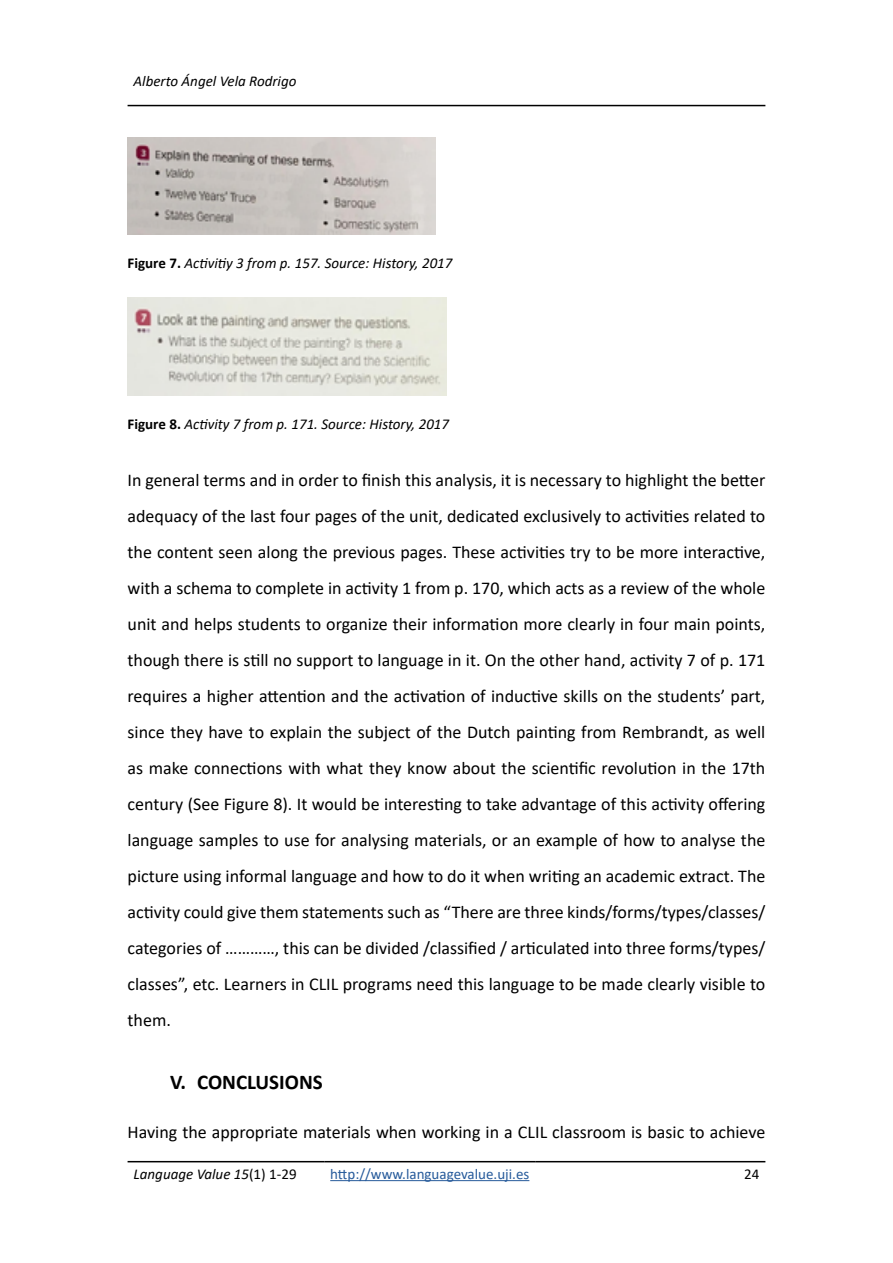
<style>
.page{position:relative;width:893px;height:1263px;background:#fff}
.page>*{position:absolute;margin:0;border:0;box-sizing:border-box;transform-origin:0 0}
.t1{font:700 21px "Calibri";color:#000}
.t2{font:18px/36px "Calibri";color:#000;text-align:justify}
.t3{font:italic 15px "Calibri";color:#000}
.t4{font:15px "Calibri";color:#275b9b}
.t5{font:15px "Calibri";color:#000}
.s1{font-weight:700;font-style:normal}
.s2{font-style:normal}
</style>
<div class="page">
<hr style="left:128px;top:105px;width:637px;height:1px;background:#000">
<hr style="left:128px;top:1161px;width:196px;height:1px;background:#000">
<hr style="left:324px;top:1161px;width:212px;height:1px;background:#000">
<hr style="left:536px;top:1161px;width:229px;height:1px;background:#000">
<hr style="left:330px;top:1180px;width:199px;height:1px;background:#275b9b">
<img style="left:128px;top:137px;width:307px;height:97px">
<img style="left:128px;top:298px;width:318px;height:97px">
<p class="t3" style="left:134px;top:71px;width:164px">Alberto Ángel Vela Rodrigo</p>
<p class="t3" style="left:128px;top:253px;width:326px"><span class="s1">Figure 7.</span> Activitiy 3 from p. 157. Source: History, 2017</p>
<p class="t3" style="left:128px;top:413px;width:323px"><span class="s1">Figure 8.</span> Activity 7 from p. 171. Source: History, 2017</p>
<p class="t2" style="left:128px;top:461px;width:639px">In general terms and in order to finish this analysis, it is necessary to highlight the better adequacy of the last four pages of the unit, dedicated exclusively to activities related to the content seen along the previous pages. These activities try to be more interactive, with a schema to complete in activity 1 from p. 170, which acts as a review of the whole unit and helps students to organize their information more clearly in four main points, though there is still no support to language in it. On the other hand, activity 7 of p. 171 requires a higher attention and the activation of inductive skills on the students’ part, since they have to explain the subject of the Dutch painting from Rembrandt, as well as make connections with what they know about the scientific revolution in the 17th century (See Figure 8). It would be interesting to take advantage of this activity offering language samples to use for analysing materials, or an example of how to analyse the picture using informal language and how to do it when writing an academic extract. The activity could give them statements such as “There are three kinds/forms/types/classes/ categories of …………, this can be divided /classified / articulated into three forms/types/ classes”, etc. Learners in CLIL programs need this language to be made clearly visible to them.</p>
<p class="t1" style="left:170px;top:1067px;width:154px">V. CONCLUSIONS</p>
<p class="t2" style="left:128px;top:1113px;width:639px">Having the appropriate materials when working in a CLIL classroom is basic to achieve</p>
<p class="t3" style="left:134px;top:1163px;width:165px">Language Value 15<span class="s2">(1) 1-29</span></p>
<p class="t4" style="left:330px;top:1163px;width:201px">http://www.languagevalue.uji.es</p>
<p class="t5" style="left:744px;top:1163px;width:17px">24</p>
</div>
